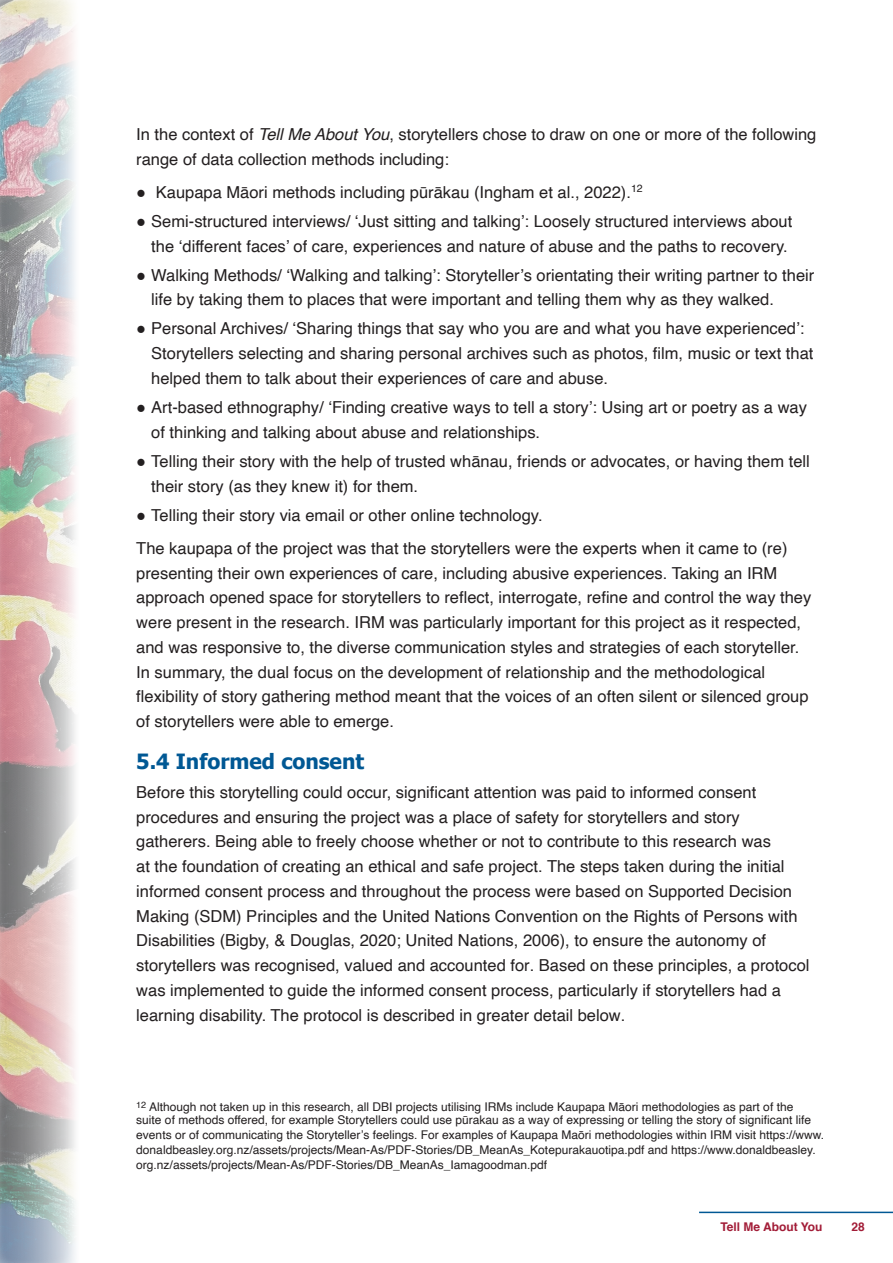
<style>
.page{position:relative;width:893px;height:1263px;background:#fff}
.page>*{position:absolute;margin:0;border:0;box-sizing:border-box;transform-origin:0 0}
.t1{font:700 21px "Tahoma";color:#005894}
.t2{font:16.5px/24.8px "Helvetica";color:#231f20}
.t3{font:12px/15.1px "Helvetica";color:#231f20}
.t4{font:700 12px "Helvetica";color:#a21c37}
.s1{font-style:italic}
</style>
<div class="page">
<hr style="left:699px;top:1211px;width:194px;height:2px;background:#005894">
<img style="left:0;top:0;width:75px;height:1263px">
<p class="t2" style="left:136px;top:122px;width:682px">In the context of <span class="s1">Tell Me About You</span>, storytellers chose to draw on one or more of the following range of data collection methods including:</p>
<p class="t2" style="left:136px;top:180px;width:508px">● Kaupapa Māori methods including pūrākau (Ingham et al., 2022).<sup>12</sup></p>
<p class="t2" style="left:136px;top:209px;width:657px;text-align:right">● Semi-structured interviews/ ‘Just sitting and talking’: Loosely structured interviews about the ‘different faces’ of care, experiences and nature of abuse and the paths to recovery.</p>
<p class="t2" style="left:151px;top:263px;width:665px;text-indent:-15px">● Walking Methods/ ‘Walking and talking’: Storyteller’s orientating their writing partner to their life by taking them to places that were important and telling them why as they walked.</p>
<p class="t2" style="left:151px;top:317px;width:664px;text-indent:-15px">● Personal Archives/ ‘Sharing things that say who you are and what you have experienced’:<br>Storytellers selecting and sharing personal archives such as photos, film, music or text that helped them to talk about their experiences of care and abuse.</p>
<p class="t2" style="left:151px;top:395px;width:657px;text-indent:-15px">● Art-based ethnography/ ‘Finding creative ways to tell a story’: Using art or poetry as a way of thinking and talking about abuse and relationships.</p>
<p class="t2" style="left:151px;top:449px;width:660px;text-indent:-15px">● Telling their story with the help of trusted whānau, friends or advocates, or having them tell their story (as they knew it) for them.</p>
<p class="t2" style="left:136px;top:499px;width:653px;line-height:33.3px">● Telling their story via email or other online technology.<br>The kaupapa of the project was that the storytellers were the experts when it came to (re)</p>
<p class="t2" style="left:136px;top:561px;width:677px">presenting their own experiences of care, including abusive experiences. Taking an IRM approach opened space for storytellers to reflect, interrogate, refine and control the way they were present in the research. IRM was particularly important for this project as it respected, and was responsive to, the diverse communication styles and strategies of each storyteller.<br>In summary, the dual focus on the development of relationship and the methodological flexibility of story gathering method meant that the voices of an often silent or silenced group of storytellers were able to emerge.</p>
<p class="t1" style="left:136px;top:746px;width:229px">5.4 Informed consent</p>
<p class="t2" style="left:136px;top:780px;width:675px">Before this storytelling could occur, significant attention was paid to informed consent procedures and ensuring the project was a place of safety for storytellers and story gatherers. Being able to freely choose whether or not to contribute to this research was<br>at the foundation of creating an ethical and safe project. The steps taken during the initial informed consent process and throughout the process were based on Supported Decision Making (SDM) Principles and the United Nations Convention on the Rights of Persons with Disabilities (Bigby, &amp; Douglas, 2020; United Nations, 2006), to ensure the autonomy of storytellers was recognised, valued and accounted for. Based on these principles, a protocol was implemented to guide the informed consent process, particularly if storytellers had a learning disability. The protocol is described in greater detail below.</p>
<p class="t3" style="left:136px;top:1100px;width:676px;line-height:12.9px"><sup>12</sup> Although not taken up in this research, all DBI projects utilising IRMs include Kaupapa Māori methodologies as part of the suite of methods offered, for example Storytellers could use pūrakau as a way of expressing or telling the story of significant life</p>
<p class="t3" style="left:136px;top:1127px;width:689px">events or of communicating the Storyteller’s feelings. For examples of Kaupapa Maōri methodologies within IRM visit https://www. donaldbeasley.org.nz/assets/projects/Mean-As/PDF-Stories/DB_MeanAs_Kotepurakauotipa.pdf and https://www.donaldbeasley. org.nz/assets/projects/Mean-As/PDF-Stories/DB_MeanAs_Iamagoodman.pdf</p>
<p class="t4" style="left:720px;top:1217px;width:104px">Tell Me About You</p>
<p class="t4" style="left:851px;top:1217px;width:15px">28</p>
</div>
